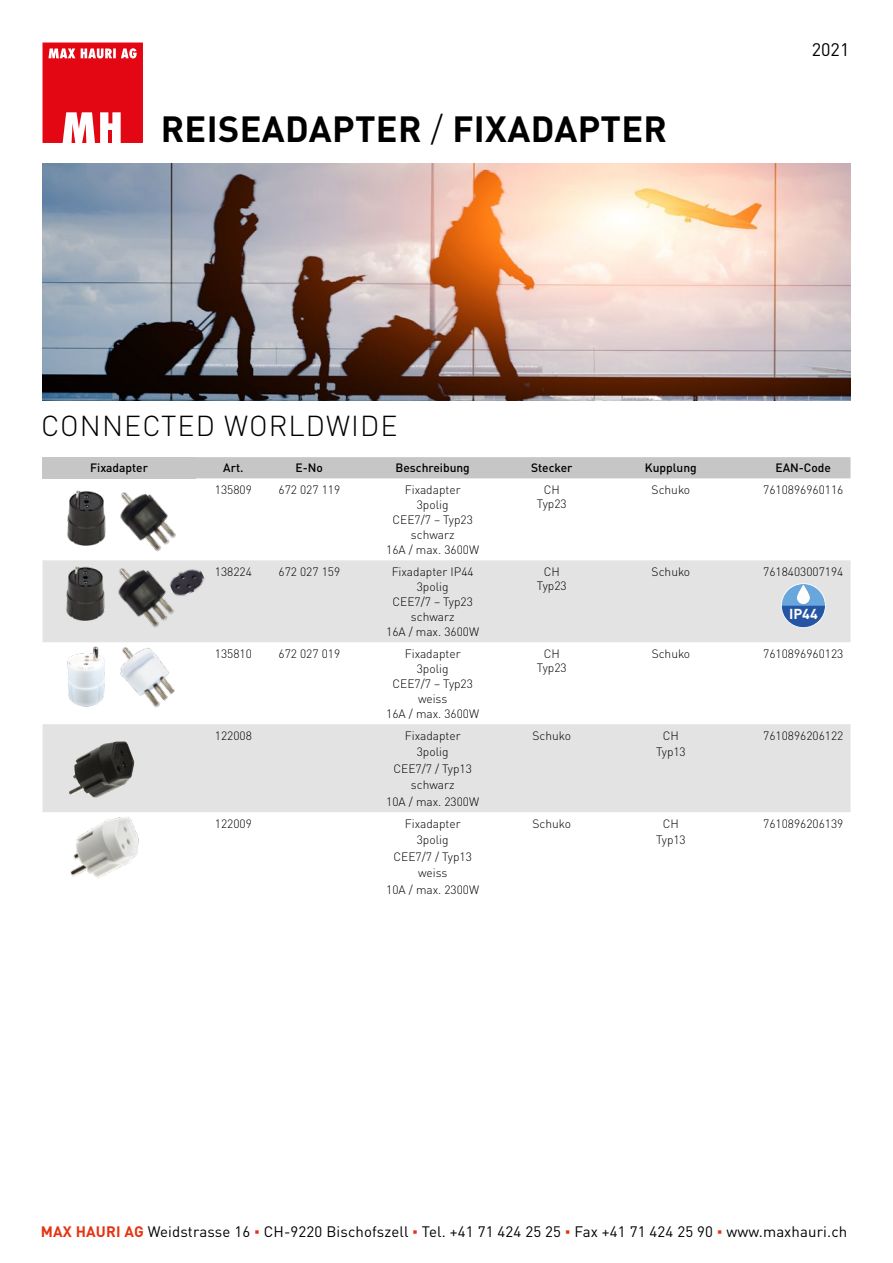
<style>
.page{position:relative;width:893px;height:1263px;background:#fff}
.page>*{position:absolute;margin:0;border:0;box-sizing:border-box;transform-origin:0 0}
.t1{font:700 36px "DINOT";letter-spacing:.01em;color:#000}
.t2{font:300 28.5px "DINOT";letter-spacing:.04em;color:#000}
.t3{font:18px "DINOT";color:#000}
.t4{font:15px "DINOT";letter-spacing:.01em;color:#000}
.t5{font:700 14.25px "DINOT";color:#fff}
.t6{font:300 12px/15px "DINOT";color:#000;text-align:center}
.t7{font:500 12px "DINOT";color:#000}
.s1{font-weight:300}
.s2{font-weight:700;color:#e63312}
.s3{font-family:"Arial";font-weight:900;color:#e63312}
</style>
<div class="page">
<svg style="left:43px;top:43px;width:100px;height:100px"></svg>
<img style="left:43px;top:164px;width:808px;height:236px">
<div style="left:43px;top:457px;width:153px;height:21px;background:#c6c6c6"></div>
<div style="left:196px;top:457px;width:654px;height:21px;background:#c6c6c6"></div>
<svg style="left:43px;top:560px;width:807px;height:252px;fill:#e3e3e3"></svg>
<img style="left:86px;top:741px;width:38px;height:12px">
<img style="left:70px;top:817px;width:69px;height:61px">
<img style="left:63px;top:639px;width:39px;height:71px">
<img style="left:67px;top:490px;width:32px;height:56px">
<img style="left:59px;top:566px;width:38px;height:57px">
<img style="left:99px;top:478px;width:88px;height:85px">
<img style="left:97px;top:553px;width:88px;height:86px">
<img style="left:102px;top:632px;width:81px;height:82px">
<img style="left:166px;top:564px;width:42px;height:36px">
<svg style="left:781px;top:583px;width:45px;height:45px;background:#7fa3cd"></svg>
<h1 class="t1" style="left:161px;top:106px;width:508px">REISEADAPTER <span class="s1">/</span> FIXADAPTER</h1>
<h2 class="t2" style="left:41px;top:408px;width:358px">CONNECTED WORLDWIDE</h2>
<h3 class="t3" style="left:812px;top:39px;width:39px">2021</h3>
<p class="t7" style="left:90px;top:460px;width:59px">Fixadapter</p>
<p class="t7" style="left:223px;top:460px;width:22px">Art.</p>
<p class="t7" style="left:296px;top:460px;width:29px">E-No</p>
<p class="t7" style="left:395px;top:460px;width:76px">Beschreibung</p>
<p class="t7" style="left:531px;top:460px;width:43px">Stecker</p>
<p class="t7" style="left:645px;top:460px;width:53px">Kupplung</p>
<p class="t7" style="left:775px;top:460px;width:57px">EAN-Code</p>
<p class="t6" style="left:215px;top:482px;width:39px">135809</p>
<p class="t6" style="left:279px;top:482px;width:63px">672 027 119</p>
<p class="t6" style="left:386px;top:482px;width:94px">Fixadapter<br>3polig<br>CEE7/7 – Typ23 schwarz<br>16A / max. 3600W</p>
<p class="t6" style="left:537px;top:482px;width:31px;line-height:14.4px">CH<br>Typ23</p>
<p class="t6" style="left:652px;top:482px;width:40px">Schuko</p>
<p class="t6" style="left:763px;top:482px;width:82px">7610896960116</p>
<p class="t6" style="left:215px;top:564px;width:39px">138224</p>
<p class="t6" style="left:279px;top:564px;width:63px">672 027 159</p>
<p class="t6" style="left:386px;top:564px;width:94px">Fixadapter IP44<br>3polig<br>CEE7/7 – Typ23 schwarz<br>16A / max. 3600W</p>
<p class="t6" style="left:537px;top:564px;width:31px;line-height:14.4px">CH<br>Typ23</p>
<p class="t6" style="left:652px;top:564px;width:40px">Schuko</p>
<p class="t6" style="left:763px;top:564px;width:82px">7618403007194</p>
<p class="t6" style="left:215px;top:646px;width:39px">135810</p>
<p class="t6" style="left:279px;top:646px;width:63px">672 027 019</p>
<p class="t6" style="left:386px;top:646px;width:94px">Fixadapter<br>3polig<br>CEE7/7 – Typ23 weiss<br>16A / max. 3600W</p>
<p class="t6" style="left:537px;top:646px;width:31px;line-height:14.4px">CH<br>Typ23</p>
<p class="t6" style="left:652px;top:646px;width:40px">Schuko</p>
<p class="t6" style="left:763px;top:646px;width:82px">7610896960123</p>
<p class="t6" style="left:215px;top:728px;width:39px">122008</p>
<p class="t6" style="left:386px;top:727px;width:94px;line-height:16.5px">Fixadapter<br>3polig<br>CEE7/7 / Typ13 schwarz<br>10A / max. 2300W</p>
<p class="t6" style="left:533px;top:728px;width:40px">Schuko</p>
<p class="t6" style="left:656px;top:727px;width:31px;line-height:16.5px">CH<br>Typ13</p>
<p class="t6" style="left:763px;top:728px;width:82px">7610896206122</p>
<p class="t6" style="left:215px;top:816px;width:39px">122009</p>
<p class="t6" style="left:386px;top:815px;width:94px;line-height:16.5px">Fixadapter<br>3polig<br>CEE7/7 / Typ13 weiss<br>10A / max. 2300W</p>
<p class="t6" style="left:533px;top:816px;width:40px">Schuko</p>
<p class="t6" style="left:656px;top:815px;width:31px;line-height:16.5px">CH<br>Typ13</p>
<p class="t6" style="left:763px;top:816px;width:82px">7610896206139</p>
<p class="t5" style="left:789px;top:605px;width:30px">IP44</p>
<p class="t4" style="left:41px;top:1222px;width:808px"><span class="s2">MAX HAURI AG</span> Weidstrasse 16 <span class="s3">▪</span> CH-9220 Bischofszell <span class="s3">▪</span> Tel. +41 71 424 25 25 <span class="s3">▪</span> Fax +41 71 424 25 90 <span class="s3">▪</span> www.maxhauri.ch</p>
</div>
